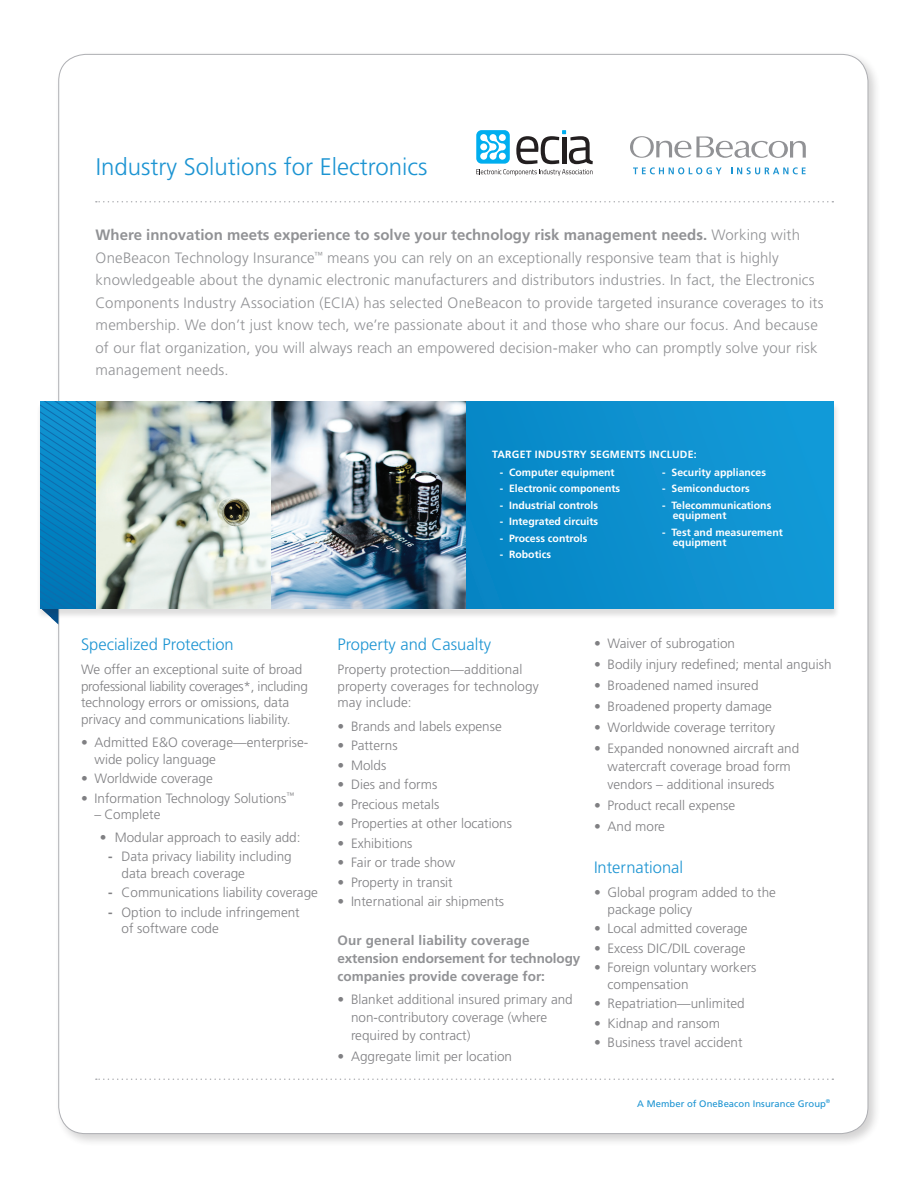
<style>
.page{position:relative;width:918px;height:1188px;background:#fff}
.page>*{position:absolute;margin:0;border:0;box-sizing:border-box;transform-origin:0 0}
.Standard_Title{font:300 24px "Frutiger";color:#1c94d2}
.Header_Level_1{font:300 16.5px "Frutiger";color:#1c94d2}
.Blue_Header_1_spaced{font:300 16.5px "Frutiger";color:#1c94d2}
.DIGI_-_Introduction{font:300 15px/22.5px "Frutiger";letter-spacing:.01em;color:#919295}
.DIGI_-_Body_Copy{font:300 13.5px/16.5px "Frutiger";color:#808083}
.Header_3__gray_bold{font:700 13.5px/18px "Frutiger";color:#919295}
.Target_industries{font:700 10.5px/10.5px "Frutiger";color:#fff}
.Target_industry_head{font:700 10.5px "Frutiger";letter-spacing:.02em;color:#fff}
.t1{font:9.45px "Frutiger";letter-spacing:.005em;color:#1c94d2}
.s1{font-weight:700}
.s2{font-weight:400}
</style>
<div class="page">
<div style="left:55px;top:50px;width:826px;height:1097px;background:#231f20;opacity:.2"></div>
<div style="left:59px;top:54px;width:809px;height:1080px;background:#fff;border-radius:27px"></div>
<svg style="left:630px;top:136px;width:176px;height:22px"></svg>
<svg style="left:633px;top:167px;width:89px;height:7px"></svg>
<svg style="left:731px;top:167px;width:75px;height:7px"></svg>
<svg style="left:96px;top:201px;width:737px;height:1px"></svg>
<svg style="left:96px;top:1078px;width:737px;height:2px"></svg>
<div style="left:36px;top:402px;width:804px;height:217px;background:#231f20;opacity:.15"></div>
<div style="left:87px;top:401px;width:747px;height:207px;background:#0e90cf"></div>
<svg style="left:36px;top:401px;width:63px;height:224px"></svg>
<img style="left:96px;top:401px;width:176px;height:207px">
<img style="left:272px;top:401px;width:193px;height:207px">
<svg style="left:476px;top:130px;width:117px;height:46px"></svg>
<p class="Standard_Title" style="left:96px;top:153px;width:333px">Industry Solutions for Electronics</p>
<p class="DIGI_-_Introduction" style="left:96px;top:224px;width:730px"><span class="s1">Where innovation meets experience to solve your technology risk management needs.</span> Working with OneBeacon Technology Insurance<sup>™</sup> means you can rely on an exceptionally responsive team that is highly knowledgeable about the dynamic electronic manufacturers and distributors industries. In fact, the Electronics Components Industry Association (ECIA) has selected OneBeacon to provide targeted insurance coverages to its membership. We don’t just know tech, we’re passionate about it and those who share our focus. And because of our flat organization, you will always reach an empowered decision-maker who can promptly solve your risk management needs.</p>
<p class="Target_industry_head" style="left:492px;top:448px;width:206px">TARGET INDUSTRY SEGMENTS INCLUDE:</p>
<p class="Target_industries" style="left:500px;top:467px;width:116px">- Computer equipment</p>
<p class="Target_industries" style="left:500px;top:483px;width:122px">- Electronic components</p>
<p class="Target_industries" style="left:500px;top:500px;width:100px">- Industrial controls</p>
<p class="Target_industries" style="left:500px;top:516px;width:100px">- Integrated circuits</p>
<p class="Target_industries" style="left:500px;top:533px;width:89px">- Process controls</p>
<p class="Target_industries" style="left:500px;top:549px;width:53px">- Robotics</p>
<p class="Target_industries" style="left:662px;top:467px;width:105px">- Security appliances</p>
<p class="Target_industries" style="left:662px;top:483px;width:89px">- Semiconductors</p>
<p class="Target_industries" style="left:673px;top:500px;width:100px;text-indent:-10px">- Telecommunications equipment</p>
<p class="Target_industries" style="left:673px;top:527px;width:112px;text-indent:-10px">- Test and measurement equipment</p>
<p class="Header_Level_1" style="left:81px;top:635px;width:154px">Specialized Protection</p>
<p class="DIGI_-_Body_Copy" style="left:81px;top:661px;width:229px">We offer an exceptional suite of broad professional liability coverages*, including technology errors or omissions, data privacy and communications liability.</p>
<p class="DIGI_-_Body_Copy" style="left:94px;top:734px;width:215px;text-indent:-14px">• Admitted E&amp;O coverage—enterprise&shy;wide policy language</p>
<p class="DIGI_-_Body_Copy" style="left:81px;top:770px;width:133px">• Worldwide coverage</p>
<p class="DIGI_-_Body_Copy" style="left:81px;top:790px;width:215px">• Information Technology Solutions<sup>™</sup></p>
<p class="DIGI_-_Body_Copy" style="left:94px;top:806px;width:67px">– Complete</p>
<p class="DIGI_-_Body_Copy" style="left:100px;top:829px;width:202px"><span class="s2">•</span> Modular approach to easily add:</p>
<p class="DIGI_-_Body_Copy" style="left:122px;top:848px;width:172px;text-indent:-14px"><span class="s1">-</span> Data privacy liability including data breach coverage</p>
<p class="DIGI_-_Body_Copy" style="left:108px;top:884px;width:211px"><span class="s1">-</span> Communications liability coverage</p>
<p class="DIGI_-_Body_Copy" style="left:122px;top:904px;width:180px;text-indent:-14px"><span class="s1">-</span> Option to include infringement of software code</p>
<p class="Header_Level_1" style="left:338px;top:635px;width:155px">Property and Casualty</p>
<p class="DIGI_-_Body_Copy" style="left:338px;top:661px;width:203px">Property protection—additional property coverages for technology may include:</p>
<p class="DIGI_-_Body_Copy" style="left:338px;top:718px;width:166px">• Brands and labels expense</p>
<p class="DIGI_-_Body_Copy" style="left:338px;top:737px;width:62px">• Patterns</p>
<p class="DIGI_-_Body_Copy" style="left:338px;top:757px;width:50px">• Molds</p>
<p class="DIGI_-_Body_Copy" style="left:338px;top:776px;width:101px">• Dies and forms</p>
<p class="DIGI_-_Body_Copy" style="left:338px;top:796px;width:103px">• Precious metals</p>
<p class="DIGI_-_Body_Copy" style="left:338px;top:815px;width:176px">• Properties at other locations</p>
<p class="DIGI_-_Body_Copy" style="left:338px;top:835px;width:77px">• Exhibitions</p>
<p class="DIGI_-_Body_Copy" style="left:338px;top:854px;width:119px">• Fair or trade show</p>
<p class="DIGI_-_Body_Copy" style="left:338px;top:874px;width:117px">• Property in transit</p>
<p class="DIGI_-_Body_Copy" style="left:338px;top:893px;width:168px">• International air shipments</p>
<p class="Header_3__gray_bold" style="left:338px;top:931px;width:244px">Our general liability coverage extension endorsement for technology companies provide coverage for:</p>
<p class="DIGI_-_Body_Copy" style="left:351px;top:990px;width:223px;line-height:18px;text-indent:-14px">• Blanket additional insured primary and non-contributory coverage (where required by contract)</p>
<p class="DIGI_-_Body_Copy" style="left:338px;top:1048px;width:176px">• Aggregate limit per location</p>
<p class="DIGI_-_Body_Copy" style="left:594px;top:635px;width:143px">• Waiver of subrogation</p>
<p class="DIGI_-_Body_Copy" style="left:594px;top:656px;width:239px">• Bodily injury redefined; mental anguish</p>
<p class="DIGI_-_Body_Copy" style="left:594px;top:677px;width:166px">• Broadened named insured</p>
<p class="DIGI_-_Body_Copy" style="left:594px;top:698px;width:180px">• Broadened property damage</p>
<p class="DIGI_-_Body_Copy" style="left:594px;top:719px;width:183px">• Worldwide coverage territory</p>
<p class="DIGI_-_Body_Copy" style="left:608px;top:739px;width:193px;line-height:18px;text-indent:-14px">• Expanded nonowned aircraft and watercraft coverage broad form vendors – additional insureds</p>
<p class="DIGI_-_Body_Copy" style="left:594px;top:797px;width:143px">• Product recall expense</p>
<p class="DIGI_-_Body_Copy" style="left:594px;top:818px;width:73px">• And more</p>
<p class="Blue_Header_1_spaced" style="left:594px;top:858px;width:91px">International</p>
<p class="DIGI_-_Body_Copy" style="left:608px;top:884px;width:170px;text-indent:-14px">• Global program added to the package policy</p>
<p class="DIGI_-_Body_Copy" style="left:594px;top:920px;width:155px">• Local admitted coverage</p>
<p class="DIGI_-_Body_Copy" style="left:594px;top:940px;width:153px">• Excess DIC/DIL coverage</p>
<p class="DIGI_-_Body_Copy" style="left:608px;top:959px;width:151px;text-indent:-14px">• Foreign voluntary workers compensation</p>
<p class="DIGI_-_Body_Copy" style="left:594px;top:995px;width:152px">• Repatriation—unlimited</p>
<p class="DIGI_-_Body_Copy" style="left:594px;top:1015px;width:128px">• Kidnap and ransom</p>
<p class="DIGI_-_Body_Copy" style="left:594px;top:1034px;width:150px">• Business travel accident</p>
<p class="t1" style="left:637px;top:1098px;width:195px">A Member of OneBeacon Insurance Group<sup>®</sup></p>
</div>
